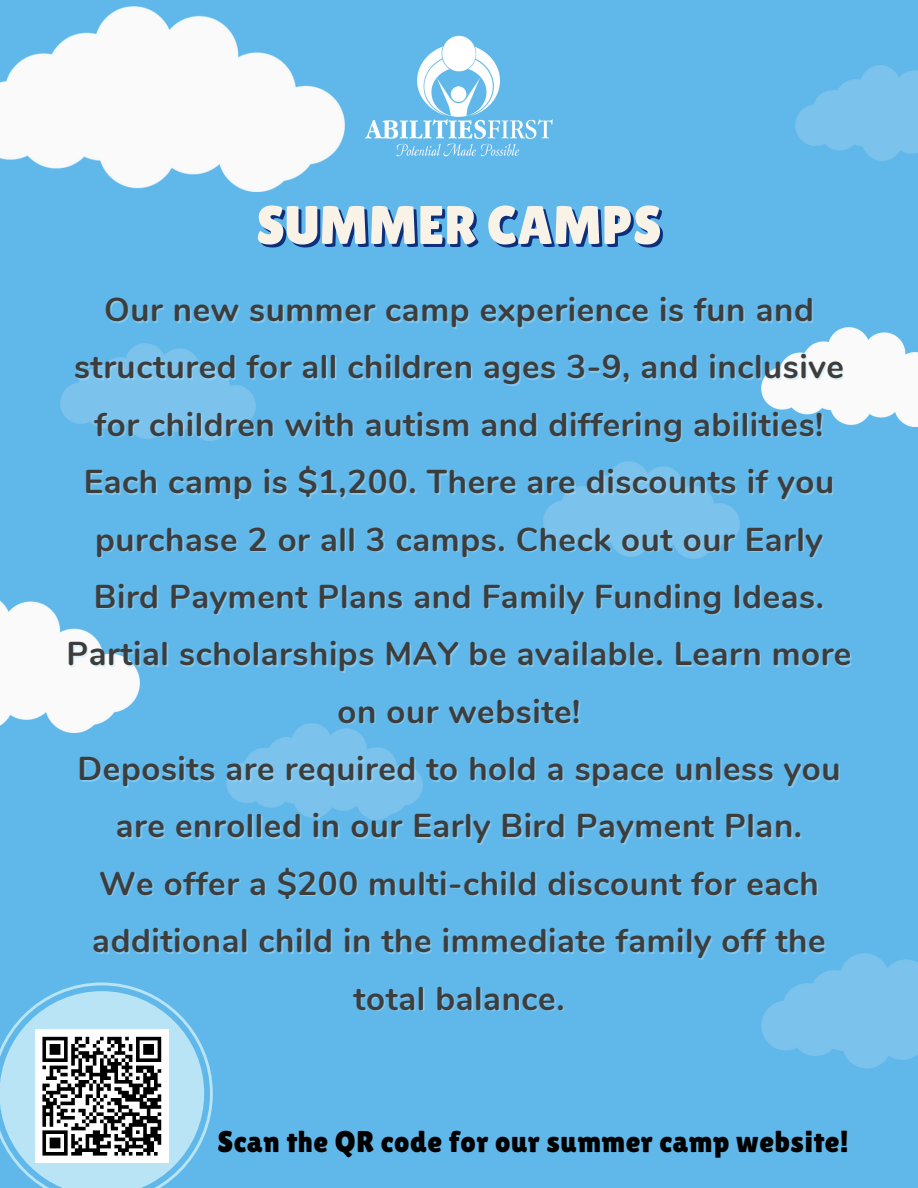
<style>
.page{position:relative;width:918px;height:1188px;background:#60b7e9}
.page>*{position:absolute;margin:0;border:0;box-sizing:border-box;transform-origin:0 0}
.t1{font:54.3px "Lilita One";color:#f8f2e7}
.t2{font:700 33px/57.3px "Nunito";letter-spacing:.02em;color:#3d3d3d;text-align:center}
.t3{font:30px "Lilita One";letter-spacing:.02em;color:#000}
</style>
<div class="page">
<img style="left:60px;top:344px;width:196px;height:97px">
<img style="left:544px;top:462px;width:195px;height:97px">
<img style="left:761px;top:327px;width:157px;height:99px">
<img style="left:227px;top:723px;width:195px;height:97px">
<img style="left:0;top:600px;width:139px;height:132px">
<img style="left:0;top:7px;width:344px;height:184px">
<img style="left:795px;top:66px;width:123px;height:95px">
<svg style="left:60px;top:982px;width:152px;height:154px"></svg>
<img style="left:365px;top:35px;width:188px;height:122px">
<svg style="left:0;top:991px;width:204px;height:197px"></svg>
<img style="left:761px;top:953px;width:157px;height:116px">
<h1 class="t1" style="left:256px;top:194px;width:407px">SUMMER CAMPS</h1>
<h1 class="t2" style="left:104px;top:282px;width:711px">Our new summer camp experience is fun and</h1>
<p class="t2" style="left:74px;top:339px;width:771px">structured for all children ages 3-9, and inclusive</p>
<h2 class="t2" style="left:94px;top:396px;width:731px">for children with autism and differing abilities!</h2>
<p class="t2" style="left:84px;top:454px;width:752px">Each camp is $1,200. There are discounts if you</p>
<p class="t2" style="left:95px;top:511px;width:729px">purchase 2 or all 3 camps. Check out our Early</p>
<p class="t2" style="left:94px;top:568px;width:732px">Bird Payment Plans and Family Funding Ideas.</p>
<p class="t2" style="left:66px;top:626px;width:787px">Partial scholarships MAY be available. Learn more</p>
<p class="t2" style="left:337px;top:683px;width:245px">on our website!</p>
<p class="t2" style="left:77px;top:741px;width:765px">Deposits are required to hold a space unless you</p>
<p class="t2" style="left:116px;top:798px;width:688px">are enrolled in our Early Bird Payment Plan.</p>
<p class="t2" style="left:99px;top:855px;width:721px">We offer a $200 multi-child discount for each</p>
<p class="t2" style="left:92px;top:913px;width:735px">additional child in the immediate family off the total balance.</p>
<p class="t3" style="left:217px;top:1125px;width:633px">Scan the QR code for our summer camp website!</p>
</div>
